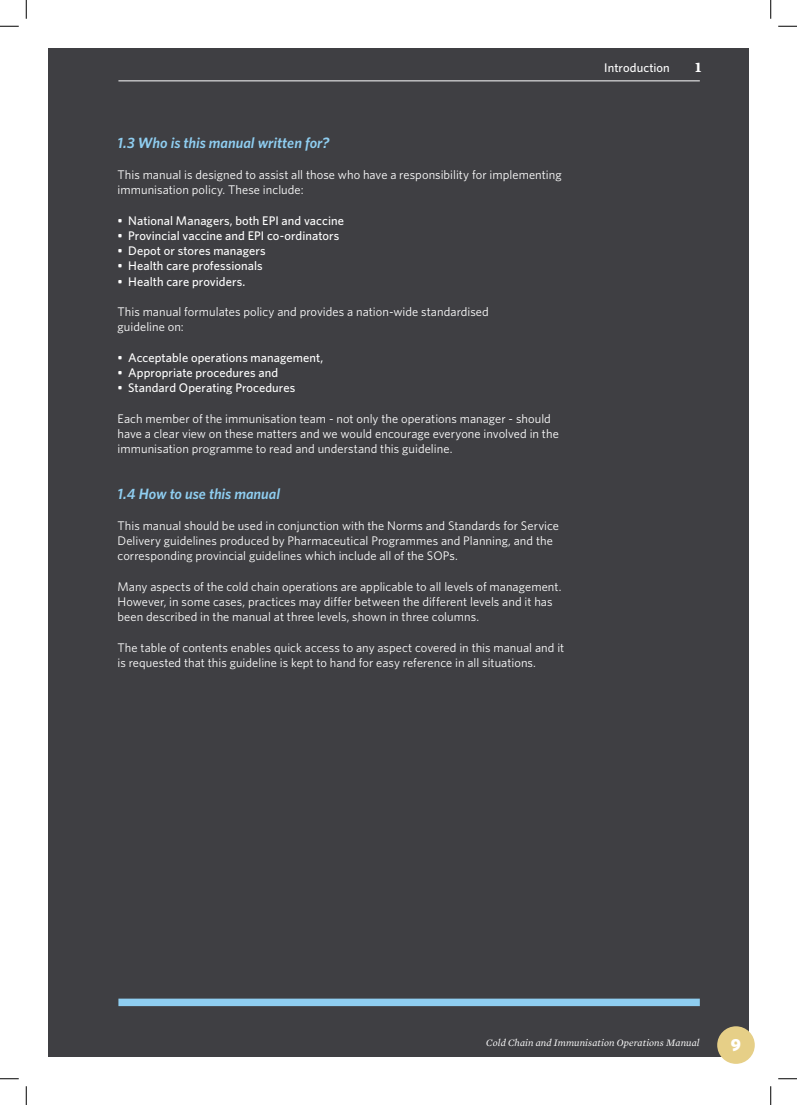
<style>
.page{position:relative;width:797px;height:1105px;background:#fff}
.page>*{position:absolute;margin:0;border:0;box-sizing:border-box;transform-origin:0 0}
.t1{font:900 17.5px "Whitney HTF";color:#fff}
.t2{font:italic 600 15px "Whitney HTF";color:#8fcef1}
.t3{font:700 15px "Mercury Text G4";color:#fff}
.t4{font:12.5px/15.2px "Whitney HTF";letter-spacing:.005em;color:#fff}
.t5{font:500 12.5px "Whitney HTF";letter-spacing:.005em;color:#fff}
.t6{font:italic 10px "Mercury Text G1";letter-spacing:.01em;color:#fff}
</style>
<div class="page">
<div style="left:48px;top:48px;width:700px;height:1009px;background:#3f3f43"></div>
<div style="left:118px;top:999px;width:581px;height:7px;background:#8fcef1"></div>
<div style="left:717px;top:1026px;width:37px;height:38px;background:#e6cf87;border-radius:50%"></div>
<hr style="left:118px;top:81px;width:581px;height:1px;background:#fff">
<svg style="left:0;top:25px;width:19px;height:2px"></svg>
<svg style="left:778px;top:25px;width:19px;height:2px"></svg>
<svg style="left:0;top:1078px;width:19px;height:1px"></svg>
<svg style="left:778px;top:1078px;width:19px;height:1px"></svg>
<svg style="left:25px;top:0;width:2px;height:19px"></svg>
<svg style="left:25px;top:1086px;width:2px;height:19px"></svg>
<svg style="left:770px;top:0;width:1px;height:19px"></svg>
<svg style="left:770px;top:1086px;width:1px;height:19px"></svg>
<p class="t2" style="left:117px;top:134px;width:213px">1.3 Who is this manual written for?</p>
<p class="t4" style="left:117px;top:167px;width:445px">This manual is designed to assist all those who have a responsibility for implementing immunisation policy. These include:</p>
<p class="t5" style="left:117px;top:213px;width:228px">• National Managers, both EPI and vaccine</p>
<p class="t5" style="left:117px;top:228px;width:223px">• Provincial vaccine and EPI co-ordinators</p>
<p class="t5" style="left:117px;top:243px;width:150px">• Depot or stores managers</p>
<p class="t5" style="left:117px;top:258px;width:147px">• Health care professionals</p>
<p class="t5" style="left:117px;top:274px;width:129px">• Health care providers.</p>
<p class="t4" style="left:117px;top:304px;width:373px">This manual formulates policy and provides a nation-wide standardised guideline on:</p>
<p class="t5" style="left:117px;top:350px;width:207px">• Acceptable operations management,</p>
<p class="t5" style="left:117px;top:365px;width:162px">• Appropriate procedures and</p>
<p class="t5" style="left:117px;top:380px;width:179px">• Standard Operating Procedures</p>
<p class="t4" style="left:117px;top:411px;width:443px">Each member of the immunisation team - not only the operations manager - should have a clear view on these matters and we would encourage everyone involved in the immunisation programme to read and understand this guideline.</p>
<p class="t2" style="left:117px;top:485px;width:164px">1.4 How to use this manual</p>
<p class="t4" style="left:117px;top:517px;width:443px">This manual should be used in conjunction with the Norms and Standards for Service<br>Delivery guidelines produced by Pharmaceutical Programmes and Planning, and the corresponding provincial guidelines which include all of the SOPs.</p>
<p class="t4" style="left:117px;top:578px;width:445px">Many aspects of the cold chain operations are applicable to all levels of management.<br>However, in some cases, practices may differ between the different levels and it has been described in the manual at three levels, shown in three columns.</p>
<p class="t4" style="left:117px;top:639px;width:448px">The table of contents enables quick access to any aspect covered in this manual and it is requested that this guideline is kept to hand for easy reference in all situations.</p>
<p class="t5" style="left:604px;top:60px;width:67px">Introduction</p>
<p class="t3" style="left:695px;top:58px;width:8px">1</p>
<p class="t6" style="left:486px;top:1037px;width:215px">Cold Chain and Immunisation Operations Manual</p>
<h1 class="t1" style="left:731px;top:1035px;width:12px">9</h1>
</div>
